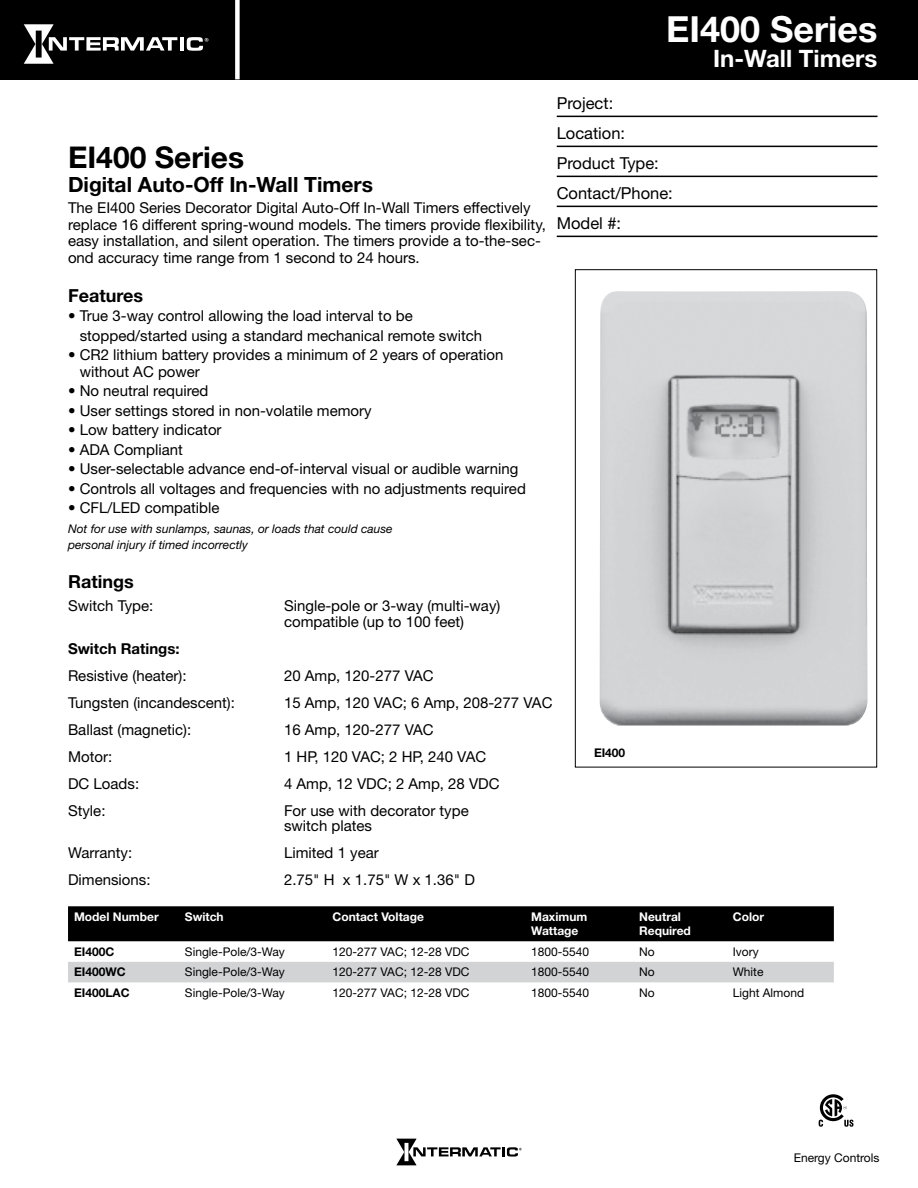
<style>
.page{position:relative;width:918px;height:1188px;background:#fff}
.page>*{position:absolute;margin:0;border:0;box-sizing:border-box;transform-origin:0 0}
.t1{font:700 36px "Helvetica Neue LT Std";color:#fff}
.t2{font:700 30px "Helvetica Neue LT Std";color:#000}
.t3{font:700 24px "Helvetica Neue LT Std";color:#fff}
.t4{font:700 21px "Helvetica Neue LT Std";color:#000}
.t5{font:700 18px "Helvetica Neue LT Std";color:#000}
.t6{font:16.5px/30px "Helvetica Neue LT Std";color:#000}
.t7{font:15px/16.5px "Helvetica Neue LT Std";color:#000}
.t8{font:700 15px "Helvetica Neue LT Std";color:#000}
.t9{font:12px "Helvetica Neue LT Std";color:#000}
.t10{font:italic 12px/16.5px "Helvetica Neue LT Std";color:#000}
.t11{font:700 12px/14.4px "Helvetica Neue LT Std";color:#fff}
.t12{font:700 12px "Helvetica Neue LT Std";color:#000}
</style>
<div class="page">
<svg style="left:396px;top:1139px;width:126px;height:26px"></svg>
<div style="left:0;top:0;width:918px;height:80px;background:#000"></div>
<hr style="left:180px;top:37px;width:4px;height:14px;background:#fff">
<svg style="left:187px;top:37px;width:21px;height:14px"></svg>
<svg style="left:24px;top:24px;width:153px;height:40px"></svg>
<div style="left:235px;top:0;width:5px;height:79px;background:#fff"></div>
<hr style="left:557px;top:116px;width:321px;height:1px;background:#000">
<hr style="left:557px;top:146px;width:321px;height:1px;background:#000">
<hr style="left:557px;top:176px;width:321px;height:1px;background:#000">
<hr style="left:557px;top:206px;width:321px;height:1px;background:#000">
<hr style="left:557px;top:236px;width:321px;height:1px;background:#000">
<div style="left:68px;top:906px;width:766px;height:35px;background:#000"></div>
<div style="left:68px;top:962px;width:766px;height:20px;background:#d1d3d4"></div>
<img style="left:600px;top:291px;width:267px;height:435px">
<div style="left:575px;top:269px;width:302px;height:498px;border:1px solid #000"></div>
<svg style="left:819px;top:1094px;width:35px;height:33px"></svg>
<h1 class="t1" style="left:666px;top:7px;width:213px">EI400 Series</h1>
<h3 class="t3" style="left:713px;top:44px;width:166px">In-Wall Timers</h3>
<p class="t6" style="left:557px;top:88px;width:118px">Project:<br>Location:<br>Product Type:<br>Contact/Phone:<br>Model #:</p>
<h2 class="t2" style="left:68px;top:139px;width:178px">EI400 Series</h2>
<h3 class="t4" style="left:68px;top:172px;width:307px">Digital Auto-Off In-Wall Timers</h3>
<p class="t7" style="left:68px;top:200px;width:479px">The EI400 Series Decorator Digital Auto-Off In-Wall Timers effectively replace 16 different spring-wound models. The timers provide flexibility, easy installation, and silent operation. The timers provide a to-the-sec&shy;ond accuracy time range from 1 second to 24 hours.</p>
<p class="t5" style="left:68px;top:284px;width:77px">Features</p>
<p class="t7" style="left:80px;top:306px;width:404px;line-height:19.5px;text-indent:-12px">• True 3-way control allowing the load interval to be stopped/started using a standard mechanical remote switch</p>
<p class="t7" style="left:80px;top:347px;width:425px;text-indent:-12px">• CR2 lithium battery provides a minimum of 2 years of operation without AC power</p>
<p class="t7" style="left:68px;top:383px;width:142px">• No neutral required</p>
<p class="t7" style="left:68px;top:402px;width:305px">• User settings stored in non-volatile memory</p>
<p class="t7" style="left:68px;top:422px;width:155px">• Low battery indicator</p>
<p class="t7" style="left:68px;top:441px;width:116px">• ADA Compliant</p>
<p class="t7" style="left:68px;top:461px;width:452px">• User-selectable advance end-of-interval visual or audible warning</p>
<p class="t7" style="left:68px;top:480px;width:459px">• Controls all voltages and frequencies with no adjustments required</p>
<p class="t7" style="left:68px;top:500px;width:153px">• CFL/LED compatible</p>
<p class="t10" style="left:68px;top:520px;width:326px">Not for use with sunlamps, saunas, or loads that could cause personal injury if timed incorrectly</p>
<p class="t5" style="left:68px;top:571px;width:67px">Ratings</p>
<p class="t7" style="left:68px;top:597px;width:87px">Switch Type:</p>
<p class="t7" style="left:284px;top:597px;width:218px">Single-pole or 3-way (multi-way) compatible (up to 100 feet)</p>
<p class="t8" style="left:68px;top:640px;width:113px">Switch Ratings:</p>
<p class="t7" style="left:68px;top:668px;width:120px">Resistive (heater):</p>
<p class="t7" style="left:284px;top:668px;width:151px">20 Amp, 120-277 VAC</p>
<p class="t7" style="left:68px;top:695px;width:168px">Tungsten (incandescent):</p>
<p class="t7" style="left:284px;top:695px;width:270px">15 Amp, 120 VAC; 6 Amp, 208-277 VAC</p>
<p class="t7" style="left:68px;top:722px;width:125px">Ballast (magnetic):</p>
<p class="t7" style="left:284px;top:722px;width:151px">16 Amp, 120-277 VAC</p>
<p class="t7" style="left:68px;top:749px;width:46px">Motor:</p>
<p class="t7" style="left:284px;top:749px;width:204px">1 HP, 120 VAC; 2 HP, 240 VAC</p>
<p class="t7" style="left:68px;top:776px;width:73px">DC Loads:</p>
<p class="t7" style="left:284px;top:776px;width:217px">4 Amp, 12 VDC; 2 Amp, 28 VDC</p>
<p class="t7" style="left:68px;top:803px;width:39px">Style:</p>
<p class="t7" style="left:284px;top:803px;width:186px;line-height:15px">For use with decorator type switch plates</p>
<p class="t7" style="left:68px;top:845px;width:66px">Warranty:</p>
<p class="t7" style="left:284px;top:845px;width:96px">Limited 1 year</p>
<p class="t7" style="left:68px;top:872px;width:84px">Dimensions:</p>
<p class="t7" style="left:284px;top:872px;width:192px">2.75" H x 1.75" W x 1.36" D</p>
<p class="t11" style="left:74px;top:909px;width:86px">Model Number</p>
<p class="t11" style="left:185px;top:909px;width:40px">Switch</p>
<p class="t11" style="left:332px;top:909px;width:93px">Contact Voltage</p>
<p class="t11" style="left:531px;top:909px;width:58px">Maximum<br>Wattage</p>
<p class="t11" style="left:639px;top:909px;width:53px">Neutral<br>Required</p>
<p class="t11" style="left:733px;top:909px;width:33px">Color</p>
<p class="t12" style="left:74px;top:944px;width:42px">EI400C</p>
<p class="t9" style="left:185px;top:944px;width:101px">Single-Pole/3-Way</p>
<p class="t9" style="left:332px;top:944px;width:139px">120-277 VAC; 12-28 VDC</p>
<p class="t9" style="left:531px;top:944px;width:60px">1800-5540</p>
<p class="t9" style="left:639px;top:944px;width:17px">No</p>
<p class="t9" style="left:733px;top:944px;width:27px">Ivory</p>
<p class="t12" style="left:74px;top:965px;width:53px">EI400WC</p>
<p class="t9" style="left:185px;top:965px;width:101px">Single-Pole/3-Way</p>
<p class="t9" style="left:332px;top:965px;width:139px">120-277 VAC; 12-28 VDC</p>
<p class="t9" style="left:531px;top:965px;width:60px">1800-5540</p>
<p class="t9" style="left:639px;top:965px;width:17px">No</p>
<p class="t9" style="left:733px;top:965px;width:32px">White</p>
<p class="t12" style="left:74px;top:985px;width:57px">EI400LAC</p>
<p class="t9" style="left:185px;top:986px;width:101px">Single-Pole/3-Way</p>
<p class="t9" style="left:332px;top:986px;width:139px">120-277 VAC; 12-28 VDC</p>
<p class="t9" style="left:531px;top:986px;width:60px">1800-5540</p>
<p class="t9" style="left:639px;top:986px;width:17px">No</p>
<p class="t9" style="left:733px;top:986px;width:73px">Light Almond</p>
<p class="t12" style="left:594px;top:745px;width:33px">EI400</p>
<p class="t9" style="left:794px;top:1151px;width:87px">Energy Controls</p>
</div>
